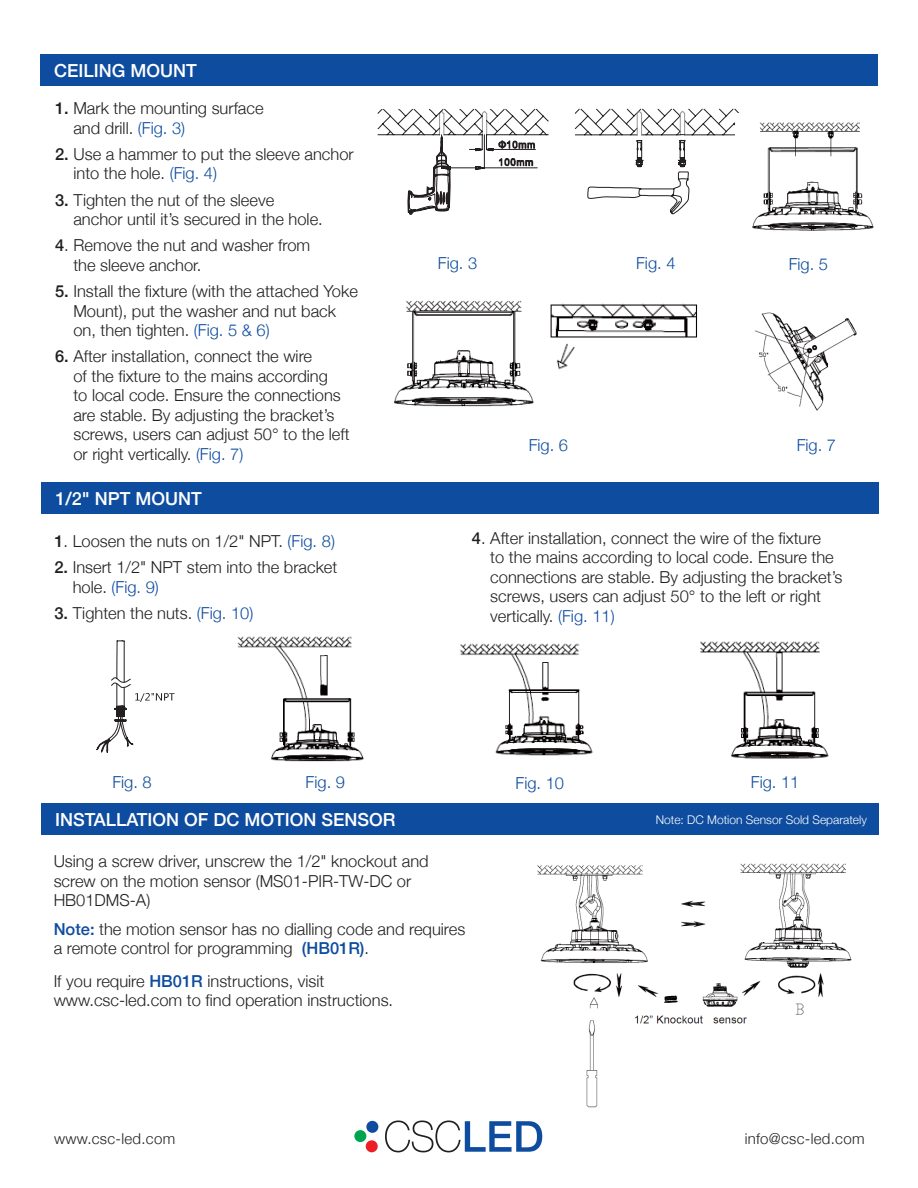
<style>
.page{position:relative;width:918px;height:1188px;background:#fff}
.page>*{position:absolute;margin:0;border:0;box-sizing:border-box;transform-origin:0 0}
.t1{font:500 18px "Helvetica Neue";color:#fff}
.t2{font:300 16.5px/19.5px "Helvetica Neue";color:#231f20}
.t3{font:300 16.5px "Helvetica Neue";color:#0d4c9f}
.t4{font:300 15px "Helvetica Neue";letter-spacing:.02em;color:#231f20}
.t5{font:300 12px "Helvetica Neue";color:#fff}
.s1{font-weight:500}
.s2{color:#0d4c9f}
.s3{font-weight:500;color:#0d4c9f}
</style>
<div class="page">
<svg style="left:385px;top:1120px;width:157px;height:32px"></svg>
<div style="left:354px;top:1130px;width:12px;height:12px;background:#00a54f;border-radius:50%"></div>
<div style="left:366px;top:1140px;width:12px;height:12px;background:#ee1d23;border-radius:50%"></div>
<div style="left:366px;top:1121px;width:12px;height:12px;background:#0d4c9f;border-radius:50%"></div>
<div style="left:40px;top:54px;width:838px;height:32px;background:#0d4c9f"></div>
<svg style="left:378px;top:109px;width:171px;height:105px"></svg>
<svg style="left:575px;top:109px;width:165px;height:105px"></svg>
<div style="left:42px;top:482px;width:837px;height:32px;background:#0d4c9f"></div>
<svg style="left:96px;top:641px;width:79px;height:112px"></svg>
<div style="left:41px;top:803px;width:838px;height:32px;background:#0d4c9f"></div>
<img style="left:736px;top:114px;width:138px;height:117px">
<img style="left:394px;top:300px;width:140px;height:107px">
<img style="left:526px;top:300px;width:172px;height:76px">
<img style="left:755px;top:312px;width:102px;height:99px">
<img style="left:237px;top:636px;width:127px;height:126px">
<img style="left:460px;top:643px;width:133px;height:113px">
<img style="left:700px;top:641px;width:129px;height:118px">
<img style="left:537px;top:863px;width:315px;height:245px">
<div style="left:778px;top:1020px;width:61px;height:65px;background:#fff"></div>
<p class="t1" style="left:54px;top:56px;width:144px">CEILING MOUNT</p>
<p class="t2" style="left:73px;top:97px;width:192px;text-indent:-18px"><span class="s1">1.</span> Mark the mounting surface and drill. <span class="s2">(Fig. 3)</span></p>
<p class="t2" style="left:73px;top:143px;width:282px;text-indent:-18px"><span class="s1">2.</span> Use a hammer to put the sleeve anchor into the hole. <span class="s2">(Fig. 4)</span></p>
<p class="t2" style="left:73px;top:189px;width:251px;text-indent:-18px"><span class="s1">3.</span> Tighten the nut of the sleeve anchor until it’s secured in the hole.</p>
<p class="t2" style="left:73px;top:235px;width:238px;text-indent:-18px"><span class="s1">4</span>. Remove the nut and washer from the sleeve anchor.</p>
<p class="t2" style="left:73px;top:280px;width:286px;text-indent:-18px"><span class="s1">5.</span> Install the fixture (with the attached Yoke<br>Mount), put the washer and nut back on, then tighten. <span class="s2">(Fig. 5 &amp; 6)</span></p>
<p class="t2" style="left:73px;top:346px;width:278px;text-indent:-18px"><span class="s1">6.</span> After installation, connect the wire<br>of the fixture to the mains according<br>to local code. Ensure the connections are stable. By adjusting the bracket’s screws, users can adjust 50° to the left or right vertically. <span class="s2">(Fig. 7)</span></p>
<p class="t1" style="left:56px;top:485px;width:148px">1/2" NPT MOUNT</p>
<p class="t2" style="left:54px;top:530px;width:282px"><span class="s1">1</span>. Loosen the nuts on 1/2" NPT. <span class="s2">(Fig. 8)</span></p>
<p class="t2" style="left:73px;top:556px;width:266px;text-indent:-18px"><span class="s1">2.</span> Insert 1/2" NPT stem into the bracket hole. <span class="s2">(Fig. 9)</span></p>
<p class="t2" style="left:54px;top:602px;width:201px"><span class="s1">3.</span> Tighten the nuts. <span class="s2">(Fig. 10)</span></p>
<p class="t3" style="left:438px;top:250px;width:41px">Fig. 3</p>
<p class="t3" style="left:636px;top:250px;width:41px">Fig. 4</p>
<p class="t3" style="left:789px;top:251px;width:41px">Fig. 5</p>
<p class="t3" style="left:529px;top:432px;width:41px">Fig. 6</p>
<p class="t3" style="left:797px;top:432px;width:41px">Fig. 7</p>
<p class="t2" style="left:490px;top:527px;width:354px;text-indent:-18px"><span class="s1">4</span>. After installation, connect the wire of the fixture<br>to the mains according to local code. Ensure the connections are stable. By adjusting the bracket’s screws, users can adjust 50° to the left or right vertically. <span class="s2">(Fig. 11)</span></p>
<p class="t3" style="left:112px;top:768px;width:41px">Fig. 8</p>
<p class="t3" style="left:306px;top:769px;width:41px">Fig. 9</p>
<p class="t1" style="left:55px;top:806px;width:342px">INSTALLATION OF DC MOTION SENSOR</p>
<p class="t2" style="left:54px;top:850px;width:377px">Using a screw driver, unscrew the 1/2" knockout and screw on the motion sensor (MS01-PIR-TW-DC or<br>HB01DMS-A)</p>
<p class="t2" style="left:54px;top:918px;width:413px"><span class="s3">Note:</span> the motion sensor has no dialling code and requires a remote control for programming <span class="s3">(HB01R)</span>.</p>
<p class="t2" style="left:54px;top:970px;width:341px">If you require <span class="s3">HB01R</span> instructions, visit www.csc-led.com to find operation instructions.</p>
<p class="t3" style="left:515px;top:769px;width:50px">Fig. 10</p>
<p class="t3" style="left:751px;top:769px;width:50px">Fig. 11</p>
<p class="t5" style="left:656px;top:810px;width:213px">Note: DC Motion Sensor Sold Separately</p>
<p class="t4" style="left:54px;top:1127px;width:123px">www.csc-led.com</p>
<p class="t4" style="left:745px;top:1127px;width:121px">info@csc-led.com</p>
</div>
